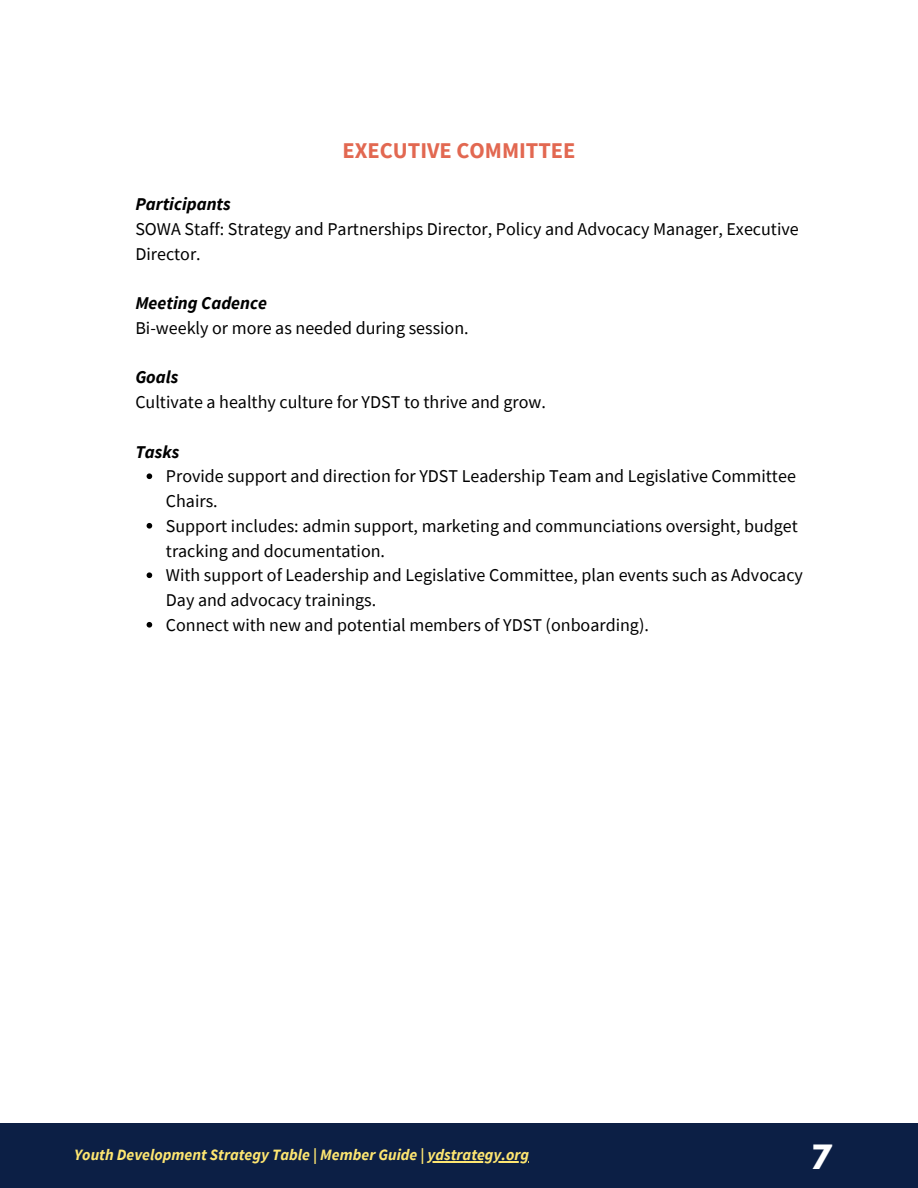
<style>
.page{position:relative;width:918px;height:1188px;background:#fff}
.page>*{position:absolute;margin:0;border:0;box-sizing:border-box;transform-origin:0 0}
.t1{font:700 29.7px "League Spartan";color:#fff}
.t2{font:700 22.5px "Source Sans Pro";color:#e26851}
.t3{font:18px/24.8px "Source Sans Pro";color:#000}
.t4{font:italic 700 18px "Source Sans Pro";color:#000}
.t5{font:italic 700 15.75px "Source Sans Pro";color:#fee671}
</style>
<div class="page">
<svg style="left:147px;top:473px;width:5px;height:6px"></svg>
<svg style="left:147px;top:523px;width:5px;height:6px"></svg>
<svg style="left:147px;top:572px;width:5px;height:6px"></svg>
<svg style="left:147px;top:622px;width:5px;height:6px"></svg>
<div style="left:0;top:1123px;width:918px;height:65px;background:#0c1f45"></div>
<hr style="left:428px;top:1161px;width:101px;height:1px;background:#fee671">
<p class="t2" style="left:342px;top:136px;width:235px">EXECUTIVE COMMITTEE</p>
<p class="t4" style="left:135px;top:192px;width:97px">Participants</p>
<p class="t3" style="left:135px;top:216px;width:665px">SOWA Staff: Strategy and Partnerships Director, Policy and Advocacy Manager, Executive<br>Director.</p>
<p class="t4" style="left:135px;top:291px;width:133px">Meeting Cadence</p>
<p class="t3" style="left:135px;top:315px;width:335px">Bi-weekly or more as needed during session.</p>
<p class="t4" style="left:135px;top:366px;width:45px">Goals</p>
<p class="t3" style="left:135px;top:389px;width:412px">Cultivate a healthy culture for YDST to thrive and grow.</p>
<p class="t4" style="left:135px;top:440px;width:46px">Tasks</p>
<p class="t3" style="left:166px;top:464px;width:632px">Provide support and direction for YDST Leadership Team and Legislative Committee<br>Chairs.</p>
<p class="t3" style="left:166px;top:513px;width:633px">Support includes: admin support, marketing and communciations oversight, budget tracking and documentation.</p>
<p class="t3" style="left:166px;top:563px;width:639px">With support of Leadership and Legislative Committee, plan events such as Advocacy<br>Day and advocacy trainings.</p>
<p class="t3" style="left:166px;top:612px;width:485px">Connect with new and potential members of YDST (onboarding).</p>
<p class="t5" style="left:74px;top:1145px;width:456px">Youth Development Strategy Table | Member Guide | ydstrategy.org</p>
<p class="t1" style="left:811px;top:1143px;width:22px">7</p>
</div>
